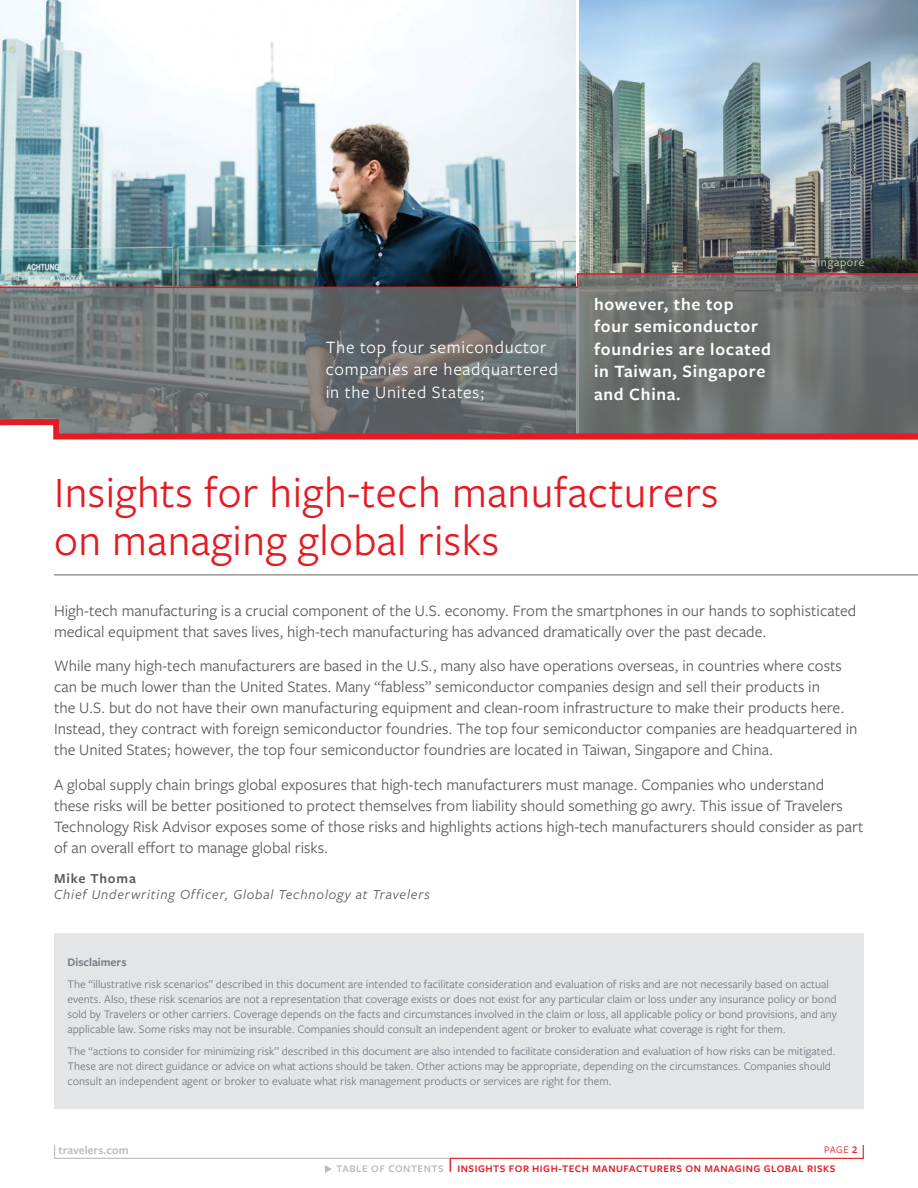
<style>
.page{position:relative;width:918px;height:1188px;background:#fff}
.page>*{position:absolute;margin:0;border:0;box-sizing:border-box;transform-origin:0 0}
.t1{font:45px/48px "Freight Sans Pro";letter-spacing:.01em;color:#e31b23}
.t2{font:600 18px/22.5px "Freight Sans Pro";letter-spacing:.04em;color:#fff}
.t3{font:18px/22.5px "Freight Sans Pro";letter-spacing:.04em;color:#fff}
.t4{font:16.5px/21px "Freight Sans Pro";color:#58595b}
.t5{font:italic 14.25px "Freight Sans Pro";letter-spacing:.06em;color:#58595b}
.t6{font:600 14.25px "Freight Sans Pro";letter-spacing:.06em;color:#58595b}
.t7{font:12px/15px "Freight Sans Pro";color:#727981}
.t8{font:600 12px "Freight Sans Pro";color:#bbb}
.t9{font:600 12px "Freight Sans Pro";color:#727981}
.t10{font:12px "Freight Sans Pro";letter-spacing:.06em;color:#ddd}
.t11{font:600 10.5px "Freight Sans Pro";letter-spacing:.05em;color:#e31b23}
.t12{font:600 10.5px "Freight Sans Pro";letter-spacing:.05em;color:#bbb}
.t13{font:10.5px "Freight Sans Pro";color:#e31b23}
.s1{font-weight:600}
</style>
<div class="page">
<hr style="left:54px;top:574px;width:864px;height:1px;background:#757779">
<div style="left:54px;top:934px;width:810px;height:175px;background:#e4e5e6"></div>
<hr style="left:450px;top:1158px;width:414px;height:1px;background:#e31b23">
<hr style="left:54px;top:1158px;width:396px;height:1px;background:#bbb">
<svg style="left:449px;top:1158px;width:2px;height:14px"></svg>
<svg style="left:54px;top:1145px;width:1px;height:13px"></svg>
<svg style="left:863px;top:1145px;width:1px;height:13px"></svg>
<img style="left:0;top:0;width:576px;height:272px">
<img style="left:579px;top:0;width:339px;height:272px">
<svg style="left:0;top:289px;width:918px;height:127px;background:#6e7372"></svg>
<svg style="left:0;top:416px;width:918px;height:24px;background:#916163"></svg>
<img style="left:0;top:272px;width:918px;height:17px">
<svg style="left:325px;top:1165px;width:7px;height:8px"></svg>
<p class="t3" style="left:326px;top:335px;width:234px">The top four semiconductor companies are headquartered in the United States;</p>
<p class="t2" style="left:594px;top:292px;width:179px">however, the top four semiconductor foundries are located in Taiwan, Singapore and China.</p>
<p class="t10" style="left:811px;top:254px;width:55px">Singapore</p>
<h2 class="t1" style="left:54px;top:467px;width:666px">Insights for high-tech manufacturers on managing global risks</h2>
<p class="t4" style="left:54px;top:599px;width:804px">High-tech manufacturing is a crucial component of the U.S. economy. From the smartphones in our hands to sophisticated medical equipment that saves lives, high-tech manufacturing has advanced dramatically over the past decade.</p>
<p class="t4" style="left:54px;top:655px;width:805px">While many high-tech manufacturers are based in the U.S., many also have operations overseas, in countries where costs can be much lower than the United States. Many “fabless” semiconductor companies design and sell their products in<br>the U.S. but do not have their own manufacturing equipment and clean-room infrastructure to make their products here.<br>Instead, they contract with foreign semiconductor foundries. The top four semiconductor companies are headquartered in the United States; however, the top four semiconductor foundries are located in Taiwan, Singapore and China.</p>
<p class="t4" style="left:54px;top:773px;width:811px">A global supply chain brings global exposures that high-tech manufacturers must manage. Companies who understand these risks will be better positioned to protect themselves from liability should something go awry. This issue of Travelers Technology Risk Advisor exposes some of those risks and highlights actions high-tech manufacturers should consider as part of an overall effort to manage global risks.</p>
<p class="t6" style="left:54px;top:868px;width:83px">Mike Thoma</p>
<p class="t5" style="left:54px;top:885px;width:377px">Chief Underwriting Officer, Global Technology at Travelers</p>
<p class="t9" style="left:68px;top:954px;width:61px">Disclaimers</p>
<p class="t7" style="left:68px;top:976px;width:771px">The “illustrative risk scenarios” described in this document are intended to facilitate consideration and evaluation of risks and are not necessarily based on actual events. Also, these risk scenarios are not a representation that coverage exists or does not exist for any particular claim or loss under any insurance policy or bond sold by Travelers or other carriers. Coverage depends on the facts and circumstances involved in the claim or loss, all applicable policy or bond provisions, and any applicable law. Some risks may not be insurable. Companies should consult an independent agent or broker to evaluate what coverage is right for them.</p>
<p class="t7" style="left:68px;top:1043px;width:770px">The “actions to consider for minimizing risk” described in this document are also intended to facilitate consideration and evaluation of how risks can be mitigated.<br>These are not direct guidance or advice on what actions should be taken. Other actions may be appropriate, depending on the circumstances. Companies should consult an independent agent or broker to evaluate what risk management products or services are right for them.</p>
<p class="t8" style="left:58px;top:1142px;width:72px">travelers.com</p>
<p class="t13" style="left:824px;top:1143px;width:35px">PAGE <span class="s1">2</span></p>
<p class="t12" style="left:337px;top:1161px;width:109px">TABLE OF CONTENTS</p>
<p class="t11" style="left:457px;top:1161px;width:380px">INSIGHTS FOR HIGH-TECH MANUFACTURERS ON MANAGING GLOBAL RISKS</p>
</div>
